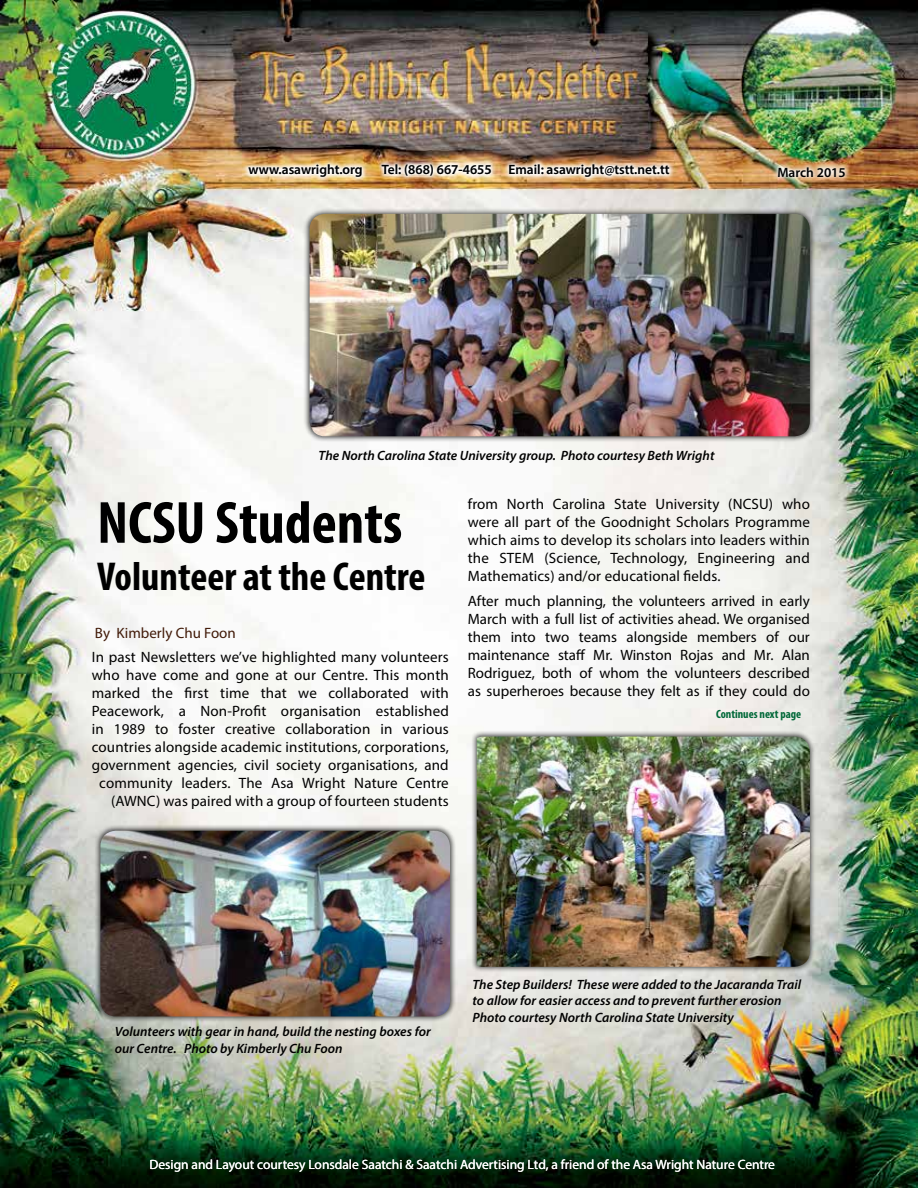
<style>
.page{position:relative;width:918px;height:1188px;background:#fff}
.page>*{position:absolute;margin:0;border:0;box-sizing:border-box;transform-origin:0 0}
.t1{font:700 condensed 60px "Myriad Pro";color:#000}
.t2{font:700 condensed 40.5px "Myriad Pro";color:#000}
.t3{font:15px/18px "Myriad Pro";letter-spacing:.01em;color:#000;text-align:justify}
.t4{font:15px "Myriad Pro";color:#411a08}
.t5{font:italic 600 13.5px/16.8px "Myriad Pro";color:#000}
.t6{font:13.5px "Myriad Pro";color:#fff}
.t7{font:600 13.5px "Myriad Pro";color:#000}
.t8{font:700 condensed 12px "Myriad Pro";color:#006838}
</style>
<div class="page">
<img style="left:0;top:0;width:918px;height:1188px">
<svg style="left:772px;top:161px;width:79px;height:21px;background:#d5b38d"></svg>
<img style="left:243px;top:159px;width:432px;height:24px">
<div style="left:303px;top:208px;width:513px;height:235px;background:#000;opacity:.68"></div>
<img style="left:310px;top:214px;width:500px;height:222px">
<div style="left:94px;top:824px;width:362px;height:199px;background:#000;opacity:.68"></div>
<img style="left:100px;top:831px;width:350px;height:185px">
<div style="left:471px;top:730px;width:345px;height:243px;background:#000;opacity:.68"></div>
<img style="left:477px;top:737px;width:333px;height:230px">
<p class="t7" style="left:248px;top:161px;width:116px">www.asawright.org</p>
<p class="t7" style="left:382px;top:161px;width:289px">Tel: (868) 667-4655 Email: asawright@tstt.net.tt</p>
<p class="t7" style="left:777px;top:163px;width:70px">March 2015</p>
<p class="t5" style="left:319px;top:447px;width:397px">The North Carolina State University group. Photo courtesy Beth Wright</p>
<h1 class="t1" style="left:97px;top:485px;width:307px">NCSU Students</h1>
<h2 class="t2" style="left:97px;top:551px;width:330px">Volunteer at the Centre</h2>
<p class="t4" style="left:95px;top:623px;width:142px">By Kimberly Chu Foon</p>
<p class="t3" style="left:92px;top:648px;width:359px;text-align:right">In past Newsletters we’ve highlighted many volunteers who have come and gone at our Centre. This month marked the first time that we collaborated with Peacework, a Non-Profit organisation established in 1989 to foster creative collaboration in various countries alongside academic institutions, corporations, government agencies, civil society organisations, and community leaders. The Asa Wright Nature Centre (AWNC) was paired with a group of fourteen students</p>
<p class="t3" style="left:468px;top:495px;width:344px">from North Carolina State University (NCSU) who were all part of the Goodnight Scholars Programme which aims to develop its scholars into leaders within the STEM (Science, Technology, Engineering and Mathematics) and/or educational fields.</p>
<p class="t3" style="left:468px;top:591px;width:344px">After much planning, the volunteers arrived in early March with a full list of activities ahead. We organised them into two teams alongside members of our maintenance staff Mr. Winston Rojas and Mr. Alan Rodriguez, both of whom the volunteers described as superheroes because they felt as if they could do</p>
<p class="t8" style="left:716px;top:706px;width:87px">Continues next page</p>
<p class="t5" style="left:115px;top:1023px;width:318px">Volunteers with gear in hand, build the nesting boxes for our Centre. Photo by Kimberly Chu Foon</p>
<p class="t5" style="left:472px;top:975px;width:330px">The Step Builders! These were added to the Jacaranda Trail to allow for easier access and to prevent further erosion<br>Photo courtesy North Carolina State University</p>
<p class="t6" style="left:149px;top:1156px;width:627px">Design and Layout courtesy Lonsdale Saatchi &amp; Saatchi Advertising Ltd, a friend of the Asa Wright Nature Centre</p>
</div>
